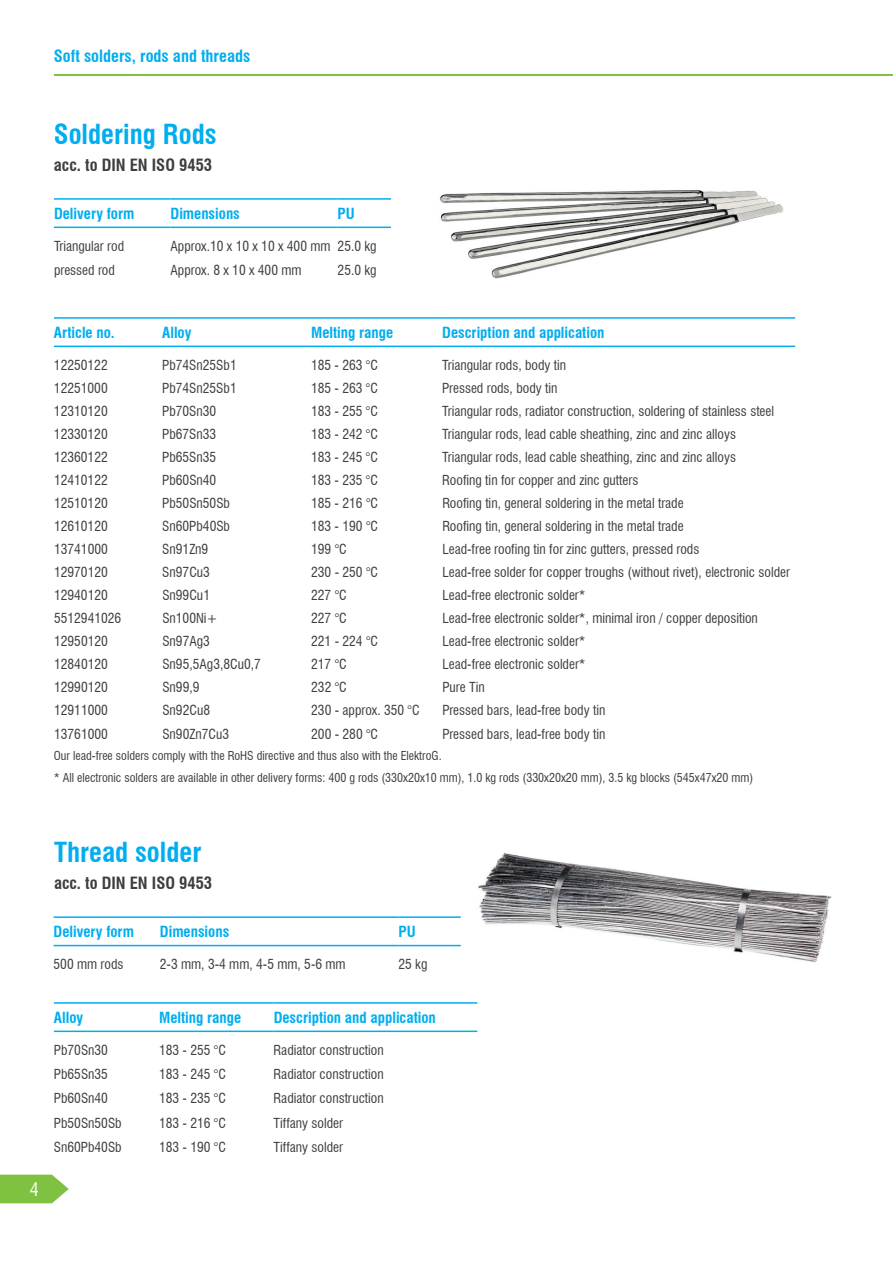
<style>
.page{position:relative;width:893px;height:1263px;background:#fff}
.page>*{position:absolute;margin:0;border:0;box-sizing:border-box;transform-origin:0 0}
.t1{font:700 condensed 27px "Swiss 721 BT";color:#00aeef}
.t2{font:condensed 18px "Swiss 721 BT";color:#fff}
.t3{font:700 condensed 16.5px "Swiss 721 BT";color:#3e3e3f}
.t4{font:700 condensed 16.5px "Swiss 721 BT";color:#00aeef}
.t5{font:700 condensed 15px "Swiss 721 BT";color:#00aeef}
.t6{font:condensed 13.5px "Swiss 721 BT";color:#3e3e3f}
.t7{font:condensed 12px/21.9px "Swiss 721 BT";color:#3e3e3f}
</style>
<div class="page">
<svg style="left:0;top:1175px;width:69px;height:28px;background:#8ec958"></svg>
<hr style="left:54px;top:74px;width:839px;height:2px;background:#7fc241">
<img style="left:478px;top:853px;width:354px;height:109px">
<hr style="left:54px;top:317px;width:108px;height:2px;background:#00aeef">
<hr style="left:162px;top:317px;width:149px;height:2px;background:#00aeef">
<hr style="left:311px;top:317px;width:131px;height:2px;background:#00aeef">
<hr style="left:442px;top:317px;width:353px;height:2px;background:#00aeef">
<hr style="left:54px;top:346px;width:108px;height:1px;background:#00aeef">
<hr style="left:162px;top:346px;width:149px;height:1px;background:#00aeef">
<hr style="left:311px;top:346px;width:131px;height:1px;background:#00aeef">
<hr style="left:442px;top:346px;width:353px;height:1px;background:#00aeef">
<hr style="left:54px;top:1002px;width:105px;height:2px;background:#00aeef">
<hr style="left:159px;top:1002px;width:115px;height:2px;background:#00aeef">
<hr style="left:274px;top:1002px;width:203px;height:2px;background:#00aeef">
<hr style="left:54px;top:1030px;width:105px;height:2px;background:#00aeef">
<hr style="left:159px;top:1030px;width:115px;height:2px;background:#00aeef">
<hr style="left:274px;top:1030px;width:203px;height:2px;background:#00aeef">
<hr style="left:54px;top:198px;width:117px;height:2px;background:#00aeef">
<hr style="left:171px;top:198px;width:167px;height:2px;background:#00aeef">
<hr style="left:338px;top:198px;width:53px;height:2px;background:#00aeef">
<hr style="left:54px;top:227px;width:117px;height:1px;background:#00aeef">
<hr style="left:171px;top:227px;width:167px;height:1px;background:#00aeef">
<hr style="left:338px;top:227px;width:53px;height:1px;background:#00aeef">
<hr style="left:54px;top:916px;width:106px;height:2px;background:#00aeef">
<hr style="left:160px;top:916px;width:238px;height:2px;background:#00aeef">
<hr style="left:398px;top:916px;width:63px;height:2px;background:#00aeef">
<hr style="left:54px;top:945px;width:106px;height:1px;background:#00aeef">
<hr style="left:160px;top:945px;width:238px;height:1px;background:#00aeef">
<hr style="left:398px;top:945px;width:63px;height:1px;background:#00aeef">
<img style="left:440px;top:190px;width:344px;height:89px">
<p class="t4" style="left:54px;top:46px;width:198px">Soft solders, rods and threads</p>
<h1 class="t1" style="left:54px;top:118px;width:164px">Soldering Rods</h1>
<p class="t3" style="left:54px;top:155px;width:160px">acc. to DIN EN ISO 9453</p>
<p class="t5" style="left:54px;top:204px;width:82px">Delivery form</p>
<p class="t5" style="left:171px;top:204px;width:71px">Dimensions</p>
<p class="t5" style="left:338px;top:204px;width:19px">PU</p>
<p class="t6" style="left:54px;top:238px;width:72px">Triangular rod</p>
<p class="t6" style="left:171px;top:238px;width:208px">Approx.10 x 10 x 10 x 400 mm 25.0 kg</p>
<p class="t6" style="left:54px;top:262px;width:62px">pressed rod</p>
<p class="t6" style="left:171px;top:262px;width:133px">Approx. 8 x 10 x 400 mm</p>
<p class="t6" style="left:338px;top:262px;width:41px">25.0 kg</p>
<p class="t5" style="left:54px;top:323px;width:62px">Article no.</p>
<p class="t5" style="left:162px;top:323px;width:31px">Alloy</p>
<p class="t5" style="left:311px;top:323px;width:84px">Melting range</p>
<p class="t5" style="left:442px;top:323px;width:164px">Description and application</p>
<p class="t6" style="left:54px;top:357px;width:55px">12250122</p>
<p class="t6" style="left:162px;top:357px;width:76px">Pb74Sn25Sb1</p>
<p class="t6" style="left:311px;top:357px;width:68px">185 - 263 °C</p>
<p class="t6" style="left:442px;top:357px;width:125px">Triangular rods, body tin</p>
<p class="t6" style="left:54px;top:380px;width:55px">12251000</p>
<p class="t6" style="left:162px;top:380px;width:76px">Pb74Sn25Sb1</p>
<p class="t6" style="left:311px;top:380px;width:68px">185 - 263 °C</p>
<p class="t6" style="left:442px;top:380px;width:117px">Pressed rods, body tin</p>
<p class="t6" style="left:54px;top:403px;width:55px">12310120</p>
<p class="t6" style="left:162px;top:403px;width:56px">Pb70Sn30</p>
<p class="t6" style="left:311px;top:403px;width:68px">183 - 255 °C</p>
<p class="t6" style="left:442px;top:403px;width:333px">Triangular rods, radiator construction, soldering of stainless steel</p>
<p class="t6" style="left:54px;top:426px;width:55px">12330120</p>
<p class="t6" style="left:162px;top:426px;width:56px">Pb67Sn33</p>
<p class="t6" style="left:311px;top:426px;width:68px">183 - 242 °C</p>
<p class="t6" style="left:442px;top:426px;width:295px">Triangular rods, lead cable sheathing, zinc and zinc alloys</p>
<p class="t6" style="left:54px;top:449px;width:55px">12360122</p>
<p class="t6" style="left:162px;top:449px;width:56px">Pb65Sn35</p>
<p class="t6" style="left:311px;top:449px;width:68px">183 - 245 °C</p>
<p class="t6" style="left:442px;top:449px;width:295px">Triangular rods, lead cable sheathing, zinc and zinc alloys</p>
<p class="t6" style="left:54px;top:472px;width:55px">12410122</p>
<p class="t6" style="left:162px;top:472px;width:56px">Pb60Sn40</p>
<p class="t6" style="left:311px;top:472px;width:68px">183 - 235 °C</p>
<p class="t6" style="left:442px;top:472px;width:198px">Roofing tin for copper and zinc gutters</p>
<p class="t6" style="left:54px;top:495px;width:55px">12510120</p>
<p class="t6" style="left:162px;top:495px;width:69px">Pb50Sn50Sb</p>
<p class="t6" style="left:311px;top:495px;width:68px">185 - 216 °C</p>
<p class="t6" style="left:442px;top:495px;width:243px">Roofing tin, general soldering in the metal trade</p>
<p class="t6" style="left:54px;top:518px;width:55px">12610120</p>
<p class="t6" style="left:162px;top:518px;width:69px">Sn60Pb40Sb</p>
<p class="t6" style="left:311px;top:518px;width:68px">183 - 190 °C</p>
<p class="t6" style="left:442px;top:518px;width:243px">Roofing tin, general soldering in the metal trade</p>
<p class="t6" style="left:54px;top:541px;width:55px">13741000</p>
<p class="t6" style="left:162px;top:541px;width:48px">Sn91Zn9</p>
<p class="t6" style="left:311px;top:541px;width:37px">199 °C</p>
<p class="t6" style="left:442px;top:541px;width:258px">Lead-free roofing tin for zinc gutters, pressed rods</p>
<p class="t6" style="left:54px;top:564px;width:55px">12970120</p>
<p class="t6" style="left:162px;top:564px;width:49px">Sn97Cu3</p>
<p class="t6" style="left:311px;top:564px;width:68px">230 - 250 °C</p>
<p class="t6" style="left:442px;top:564px;width:349px">Lead-free solder for copper troughs (without rivet), electronic solder</p>
<p class="t6" style="left:54px;top:587px;width:55px">12940120</p>
<p class="t6" style="left:162px;top:587px;width:49px">Sn99Cu1</p>
<p class="t6" style="left:311px;top:587px;width:37px">227 °C</p>
<p class="t6" style="left:442px;top:587px;width:145px">Lead-free electronic solder*</p>
<p class="t6" style="left:54px;top:610px;width:69px">5512941026</p>
<p class="t6" style="left:162px;top:610px;width:57px">Sn100Ni+</p>
<p class="t6" style="left:311px;top:610px;width:37px">227 °C</p>
<p class="t6" style="left:442px;top:610px;width:317px">Lead-free electronic solder*, minimal iron / copper deposition</p>
<p class="t6" style="left:54px;top:633px;width:55px">12950120</p>
<p class="t6" style="left:162px;top:633px;width:49px">Sn97Ag3</p>
<p class="t6" style="left:311px;top:633px;width:68px">221 - 224 °C</p>
<p class="t6" style="left:442px;top:633px;width:145px">Lead-free electronic solder*</p>
<p class="t6" style="left:54px;top:656px;width:55px">12840120</p>
<p class="t6" style="left:162px;top:656px;width:100px">Sn95,5Ag3,8Cu0,7</p>
<p class="t6" style="left:311px;top:656px;width:37px">217 °C</p>
<p class="t6" style="left:442px;top:656px;width:145px">Lead-free electronic solder*</p>
<p class="t6" style="left:54px;top:679px;width:55px">12990120</p>
<p class="t6" style="left:162px;top:679px;width:39px">Sn99,9</p>
<p class="t6" style="left:311px;top:679px;width:37px">232 °C</p>
<p class="t6" style="left:442px;top:679px;width:44px">Pure Tin</p>
<p class="t6" style="left:54px;top:702px;width:55px">12911000</p>
<p class="t6" style="left:162px;top:702px;width:49px">Sn92Cu8</p>
<p class="t6" style="left:311px;top:702px;width:110px">230 - approx. 350 °C</p>
<p class="t6" style="left:442px;top:702px;width:164px">Pressed bars, lead-free body tin</p>
<p class="t6" style="left:54px;top:725px;width:55px">13761000</p>
<p class="t6" style="left:162px;top:725px;width:68px">Sn90Zn7Cu3</p>
<p class="t6" style="left:311px;top:725px;width:68px">200 - 280 °C</p>
<p class="t6" style="left:442px;top:725px;width:164px">Pressed bars, lead-free body tin</p>
<p class="t7" style="left:54px;top:745px;width:701px">Our lead-free solders comply with the RoHS directive and thus also with the ElektroG.<br>* All electronic solders are available in other delivery forms: 400 g rods (330x20x10 mm), 1.0 kg rods (330x20x20 mm), 3.5 kg blocks (545x47x20 mm)</p>
<h2 class="t2" style="left:30px;top:1178px;width:10px">4</h2>
<h1 class="t1" style="left:54px;top:836px;width:149px">Thread solder</h1>
<p class="t3" style="left:54px;top:873px;width:160px">acc. to DIN EN ISO 9453</p>
<p class="t5" style="left:54px;top:923px;width:82px">Delivery form</p>
<p class="t5" style="left:160px;top:923px;width:71px">Dimensions</p>
<p class="t5" style="left:398px;top:923px;width:19px">PU</p>
<p class="t6" style="left:54px;top:956px;width:71px">500 mm rods</p>
<p class="t6" style="left:160px;top:956px;width:187px">2-3 mm, 3-4 mm, 4-5 mm, 5-6 mm</p>
<p class="t6" style="left:398px;top:956px;width:30px">25 kg</p>
<p class="t5" style="left:54px;top:1008px;width:31px">Alloy</p>
<p class="t5" style="left:159px;top:1008px;width:84px">Melting range</p>
<p class="t5" style="left:274px;top:1008px;width:164px">Description and application</p>
<p class="t6" style="left:54px;top:1042px;width:56px">Pb70Sn30</p>
<p class="t6" style="left:159px;top:1042px;width:68px">183 - 255 °C</p>
<p class="t6" style="left:274px;top:1042px;width:112px">Radiator construction</p>
<p class="t6" style="left:54px;top:1066px;width:56px">Pb65Sn35</p>
<p class="t6" style="left:159px;top:1066px;width:68px">183 - 245 °C</p>
<p class="t6" style="left:274px;top:1066px;width:112px">Radiator construction</p>
<p class="t6" style="left:54px;top:1090px;width:56px">Pb60Sn40</p>
<p class="t6" style="left:159px;top:1090px;width:68px">183 - 235 °C</p>
<p class="t6" style="left:274px;top:1090px;width:112px">Radiator construction</p>
<p class="t6" style="left:54px;top:1114px;width:69px">Pb50Sn50Sb</p>
<p class="t6" style="left:159px;top:1114px;width:68px">183 - 216 °C</p>
<p class="t6" style="left:274px;top:1114px;width:71px">Tiffany solder</p>
<p class="t6" style="left:54px;top:1139px;width:69px">Sn60Pb40Sb</p>
<p class="t6" style="left:159px;top:1139px;width:68px">183 - 190 °C</p>
<p class="t6" style="left:274px;top:1139px;width:71px">Tiffany solder</p>
</div>
